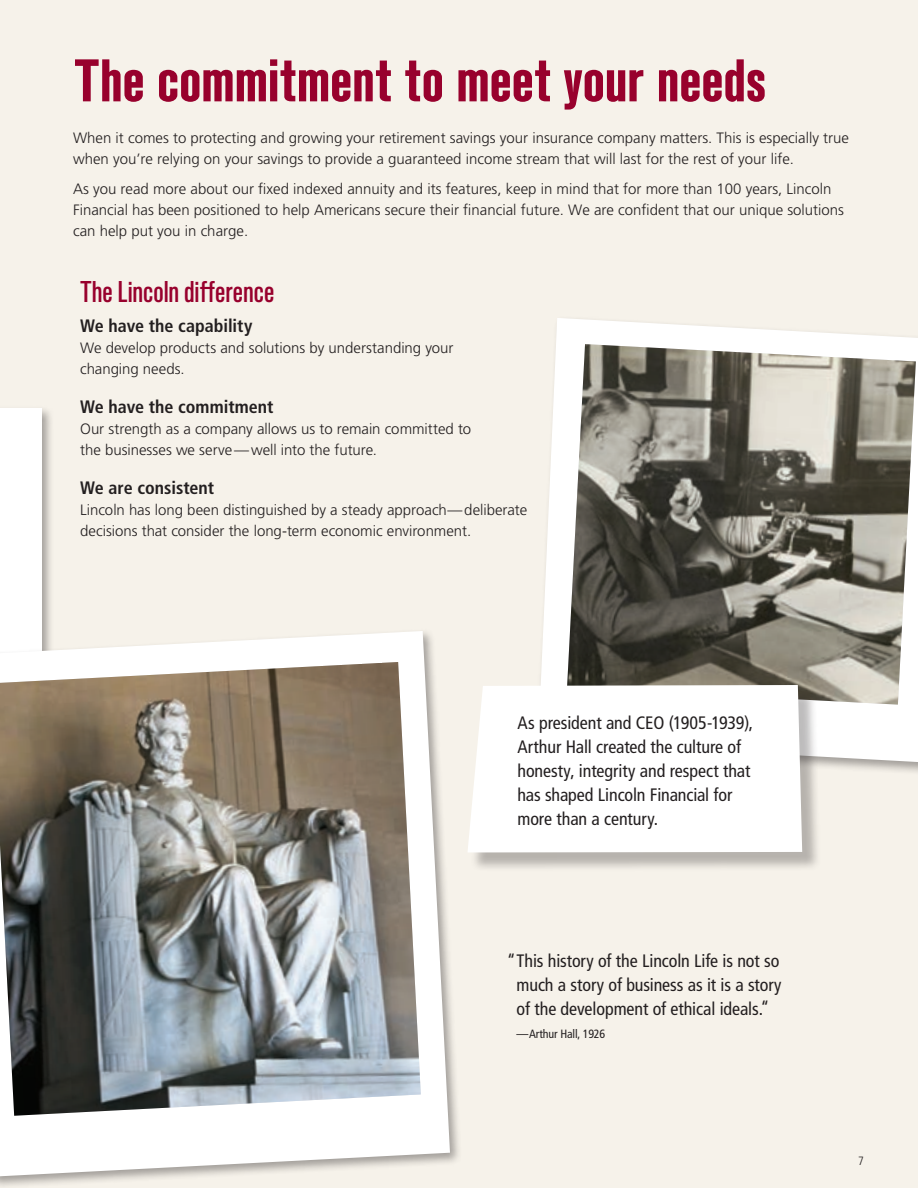
<style>
.page{position:relative;width:918px;height:1188px;background:#f6f2ea}
.page>*{position:absolute;margin:0;border:0;box-sizing:border-box;transform-origin:0 0}
.t1{font:700 condensed 60px "Standard CT";letter-spacing:-.01em;color:#98012d}
.t2{font:500 condensed 30px "Standard CT";letter-spacing:-.005em;color:#98012d}
.t3{font:condensed 18px/24px "Frutiger LT Std";letter-spacing:-.005em;color:#231f20;text-align:center}
.t4{font:700 condensed 18px "Frutiger LT Std";color:#231f20}
.t5{font:300 15px/21px "Frutiger LT Std";color:#231f20}
.t6{font:condensed 12px "Frutiger LT Std";letter-spacing:-.01em;color:#231f20}
.t7{font:300 condensed 12px "Frutiger LT Std";color:#231f20}
</style>
<div class="page">
<div style="left:0;top:405px;width:54px;height:377px;background:#231f20;opacity:.4"></div>
<div style="left:0;top:409px;width:41px;height:360px;background:#fff"></div>
<div style="left:0;top:627px;width:462px;height:561px;background:#231f20;opacity:.4"></div>
<svg style="left:0;top:631px;width:450px;height:545px;fill:#fff"></svg>
<img style="left:0;top:662px;width:421px;height:454px">
<div style="left:535px;top:314px;width:383px;height:460px;background:#231f20;opacity:.4"></div>
<svg style="left:538px;top:318px;width:380px;height:444px;fill:#fff"></svg>
<img style="left:567px;top:344px;width:349px;height:361px">
<div style="left:470px;top:687px;width:351px;height:184px;background:#231f20;opacity:.3"></div>
<div style="left:468px;top:685px;width:334px;height:167px;background:#fff"></div>
<h1 class="t1" style="left:74px;top:47px;width:694px">The commitment to meet your needs</h1>
<p class="t5" style="left:73px;top:127px;width:777px">When it comes to protecting and growing your retirement savings your insurance company matters. This is especially true when you’re relying on your savings to provide a guaranteed income stream that will last for the rest of your life.</p>
<p class="t5" style="left:73px;top:178px;width:772px">As you read more about our fixed indexed annuity and its features, keep in mind that for more than 100 years, Lincoln<br>Financial has been positioned to help Americans secure their financial future. We are confident that our unique solutions can help put you in charge.</p>
<h2 class="t2" style="left:80px;top:274px;width:196px">The Lincoln difference</h2>
<p class="t4" style="left:80px;top:315px;width:174px">We have the capability</p>
<p class="t5" style="left:80px;top:338px;width:375px">We develop products and solutions by understanding your changing needs.</p>
<p class="t4" style="left:80px;top:396px;width:195px">We have the commitment</p>
<p class="t5" style="left:80px;top:419px;width:393px">Our strength as a company allows us to remain committed to the businesses we serve—well into the future.</p>
<p class="t4" style="left:80px;top:477px;width:136px">We are consistent</p>
<p class="t5" style="left:80px;top:500px;width:449px">Lincoln has long been distinguished by a steady approach—deliberate decisions that consider the long-term economic environment.</p>
<p class="t3" style="left:517px;top:711px;width:237px;text-align:left">As president and CEO (1905-1939),<br>Arthur Hall created the culture of honesty, integrity and respect that has shaped Lincoln Financial for more than a century.</p>
<p class="t3" style="left:507px;top:949px;width:276px">“This history of the Lincoln Life is not so much a story of business as it is a story of the development of ethical ideals.“</p>
<p class="t6" style="left:517px;top:1027px;width:90px">—Arthur Hall, 1926</p>
<p class="t7" style="left:858px;top:1154px;width:7px">7</p>
</div>
